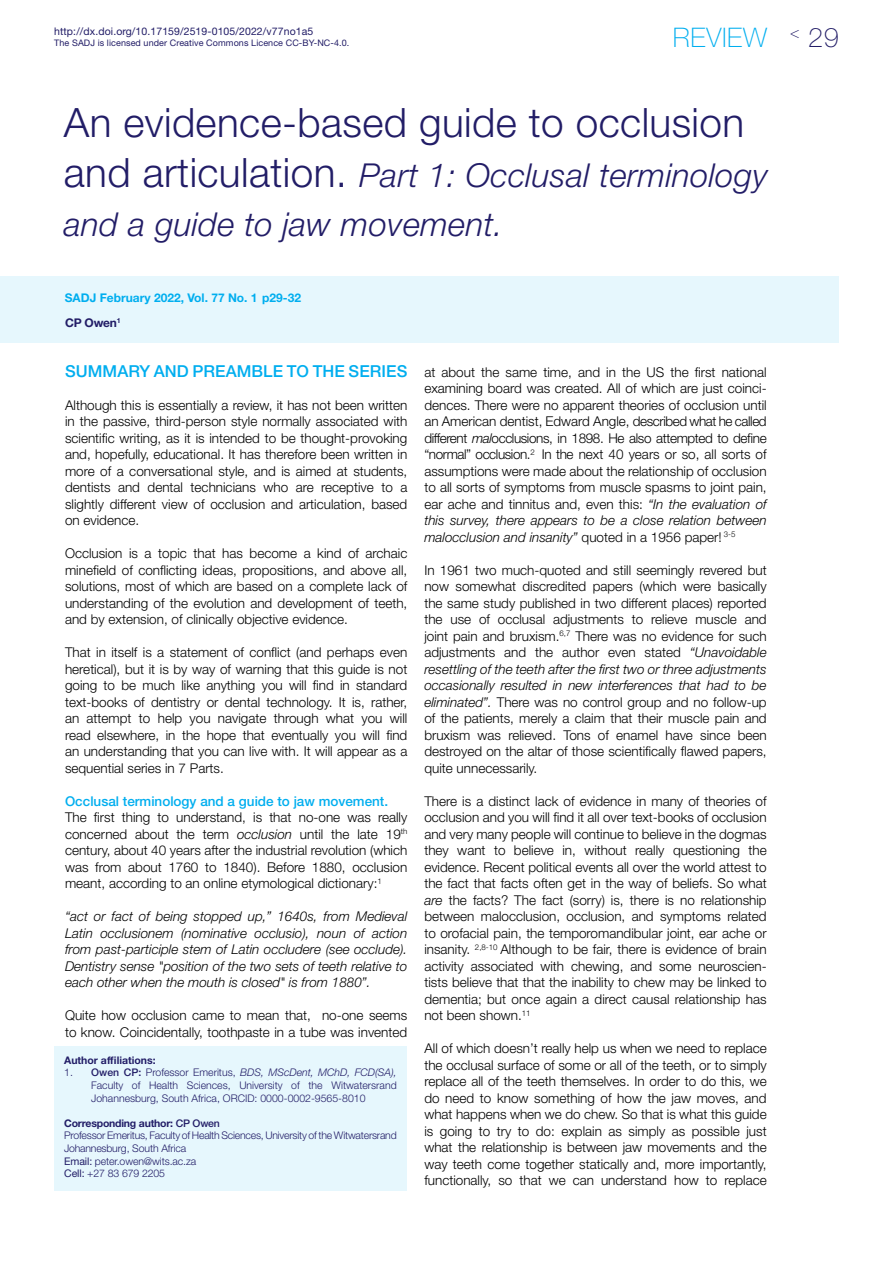
<style>
.page{position:relative;width:893px;height:1263px;background:#fff}
.page>*{position:absolute;margin:0;border:0;box-sizing:border-box;transform-origin:0 0}
.Header_Title_RC_74_4{font:300 40.5px "Helvetica Neue LT Std";letter-spacing:.01em;color:#221d67}
.Header_Title_RC_74_4-2{font:italic 300 33px/49.5px "Helvetica Neue LT Std";letter-spacing:.01em;color:#221d67}
.t1{font:100 27px "Helvetica Neue LT Std";letter-spacing:.025em;color:#00aeef}
.Text_Body_RC_74_4{font:500 16.5px "Helvetica Neue LT Std";letter-spacing:.005em;color:#00aeef}
.Text_Body_RC_74_4-2{font:300 13.5px/16.5px "Helvetica Neue LT Std";color:#000;text-align:justify}
.Text_Body_RC_74_4-3{font:italic 300 13.5px/16.5px "Helvetica Neue LT Std";color:#000;text-align:justify}
.Text_Body_RC_74_4-4{font:500 13.5px "Helvetica Neue LT Std";color:#00aeef}
.Article_JournalName{font:700 12px "Helvetica Neue LT Std";color:#00aeef}
.Article_AuthorName{font:700 12px "Helvetica Neue LT Std";letter-spacing:-.02em;color:#221d67}
.AuthorAffiliations_R{font:300 10.5px/12.6px "Helvetica Neue LT Std";letter-spacing:-.01em;color:#221d67;text-align:justify}
.Header_WebNumber{font:10.5px "Helvetica Neue LT Std";letter-spacing:.01em;color:#221d67}
.AuthorAffiliations_R-2{font:700 10.5px "Helvetica Neue LT Std";letter-spacing:-.02em;color:#221d67}
.AuthorAffiliations_R-3{font:700 10.5px "Helvetica Neue LT Std";color:#221d67}
.Header_WebNumber-2{font:9px "Helvetica Neue LT Std";letter-spacing:.01em;color:#221d67}
.s1{color:#221d67}
.s2{font-style:normal;font-size:40.5px}
.s3{font-style:italic}
.s4{font-weight:500}
.s5{font-weight:400}
</style>
<div class="page">
<div style="left:54px;top:1046px;width:352px;height:145px;background:#e6f7fd"></div>
<div style="left:0;top:276px;width:839px;height:67px;background:#e6f7fd"></div>
<p class="Header_WebNumber" style="left:54px;top:25px;width:261px">http://dx.doi.org/10.17159/2519-0105/2022/v77no1a5</p>
<p class="Header_WebNumber-2" style="left:54px;top:37px;width:297px">The SADJ is licensed under Creative Commons Licence CC-BY-NC-4.0.</p>
<h3 class="t1" style="left:673px;top:22px;width:168px">REVIEW <sup>&lt;</sup> <span class="s1">29</span></h3>
<p class="Header_Title_RC_74_4" style="left:64px;top:98px;width:682px">An evidence-based guide to occlusion</p>
<p class="Header_Title_RC_74_4-2" style="left:64px;top:150px;width:706px"><span class="s2">and articulation.</span> Part 1: Occlusal terminology and a guide to jaw movement.</p>
<p class="Article_JournalName" style="left:65px;top:290px;width:238px">SADJ February 2022, Vol. 77 No. 1 p29-32</p>
<p class="Article_AuthorName" style="left:65px;top:315px;width:57px">CP Owen<sup>1</sup></p>
<p class="Text_Body_RC_74_4" style="left:65px;top:361px;width:344px">SUMMARY AND PREAMBLE TO THE SERIES</p>
<p class="Text_Body_RC_74_4-2" style="left:65px;top:396px;width:344px">Although this is essentially a review, it has not been written in the passive, third-person style normally associated with scientific writing, as it is intended to be thought-provoking and, hopefully, educational. It has therefore been written in more of a conversational style, and is aimed at students, dentists and dental technicians who are receptive to a slightly different view of occlusion and articulation, based on evidence.</p>
<p class="Text_Body_RC_74_4-2" style="left:65px;top:545px;width:344px">Occlusion is a topic that has become a kind of archaic minefield of conflicting ideas, propositions, and above all, solutions, most of which are based on a complete lack of understanding of the evolution and development of teeth, and by extension, of clinically objective evidence.</p>
<p class="Text_Body_RC_74_4-2" style="left:65px;top:644px;width:344px">That in itself is a statement of conflict (and perhaps even heretical), but it is by way of warning that this guide is not going to be much like anything you will find in standard text-books of dentistry or dental technology. It is, rather, an attempt to help you navigate through what you will read elsewhere, in the hope that eventually you will find an understanding that you can live with. It will appear as a sequential series in 7 Parts.</p>
<p class="Text_Body_RC_74_4-4" style="left:65px;top:793px;width:325px">Occlusal terminology and a guide to jaw movement.</p>
<p class="Text_Body_RC_74_4-2" style="left:65px;top:809px;width:344px">The first thing to understand, is that no-one was really concerned about the term <span class="s3">occlusion</span> until the late 19<sup>th </sup>century, about 40 years after the industrial revolution (which was from about 1760 to 1840). Before 1880, occlusion meant, according to an online etymological dictionary:<sup>1</sup></p>
<p class="Text_Body_RC_74_4-3" style="left:65px;top:908px;width:344px">“act or fact of being stopped up,” 1640s, from Medieval Latin occlusionem (nominative occlusio), noun of action from past-participle stem of Latin occludere (see occlude).<br>Dentistry sense "position of the two sets of teeth relative to each other when the mouth is closed" is from 1880”.</p>
<p class="Text_Body_RC_74_4-2" style="left:65px;top:1007px;width:344px">Quite how occlusion came to mean that, no-one seems to know. Coincidentally, toothpaste in a tube was invented</p>
<p class="AuthorAffiliations_R-3" style="left:64px;top:1053px;width:93px">Author affiliations:</p>
<p class="AuthorAffiliations_R" style="left:91px;top:1066px;width:307px;text-indent:-27px">1. <span class="s4">Owen CP:</span> Professor Emeritus, <span class="s3">BDS, MScDent, MChD, FCD(SA), </span>Faculty of Health Sciences, University of the Witwatersrand Johannesburg, South Africa, ORCID: 0000-0002-9565-8010</p>
<p class="AuthorAffiliations_R-2" style="left:64px;top:1116px;width:157px">Corresponding author: <span class="s4">CP Owen</span></p>
<p class="AuthorAffiliations_R" style="left:64px;top:1129px;width:334px">Professor Emeritus, Faculty of Health Sciences, University of the Witwatersrand<br>Johannesburg, South Africa</p>
<p class="AuthorAffiliations_R" style="left:64px;top:1154px;width:134px"><span class="s5">Email:</span> peter.owen@wits.ac.za</p>
<p class="AuthorAffiliations_R" style="left:64px;top:1167px;width:102px"><span class="s5">Cell:</span> +27 83 679 2205</p>
<p class="Text_Body_RC_74_4-2" style="left:424px;top:363px;width:344px">at about the same time, and in the US the first national examining board was created. All of which are just coinci&shy;dences. There were no apparent theories of occlusion until an American dentist, Edward Angle, described what he called different <span class="s3">mal</span>occlusions, in 1898. He also attempted to define “normal” occlusion.<sup>2</sup> In the next 40 years or so, all sorts of assumptions were made about the relationship of occlusion to all sorts of symptoms from muscle spasms to joint pain, ear ache and tinnitus and, even this: <span class="s3">“In the evaluation of this survey, there appears to be a close relation between malocclusion and insanity”</span> quoted in a 1956 paper! <sup>3-5</sup></p>
<p class="Text_Body_RC_74_4-2" style="left:424px;top:561px;width:344px">In 1961 two much-quoted and still seemingly revered but now somewhat discredited papers (which were basically the same study published in two different places) reported the use of occlusal adjustments to relieve muscle and joint pain and bruxism.<sup>6,7</sup> There was no evidence for such adjustments and the author even stated <span class="s3">“Unavoidable resettling of the teeth after the first two or three adjustments occasionally resulted in new interferences that had to be eliminated”.</span> There was no control group and no follow-up of the patients, merely a claim that their muscle pain and bruxism was relieved. Tons of enamel have since been destroyed on the altar of those scientifically flawed papers, quite unnecessarily.</p>
<p class="Text_Body_RC_74_4-2" style="left:424px;top:792px;width:344px">There is a distinct lack of evidence in many of theories of occlusion and you will find it all over text-books of occlusion and very many people will continue to believe in the dogmas they want to believe in, without really questioning the evidence. Recent political events all over the world attest to the fact that facts often get in the way of beliefs. So what <span class="s3">are</span> the facts? The fact (sorry) is, there is no relationship between malocclusion, occlusion, and symptoms related to orofacial pain, the temporomandibular joint, ear ache or insanity. <sup>2,8-10</sup> Although to be fair, there is evidence of brain activity associated with chewing, and some neuroscien&shy;tists believe that that the inability to chew may be linked to dementia; but once again a direct causal relationship has not been shown.<sup>11</sup></p>
<p class="Text_Body_RC_74_4-2" style="left:424px;top:1040px;width:344px">All of which doesn’t really help us when we need to replace the occlusal surface of some or all of the teeth, or to simply replace all of the teeth themselves. In order to do this, we do need to know something of how the jaw moves, and what happens when we do chew. So that is what this guide is going to try to do: explain as simply as possible just what the relationship is between jaw movements and the way teeth come together statically and, more importantly, functionally, so that we can understand how to replace</p>
</div>
